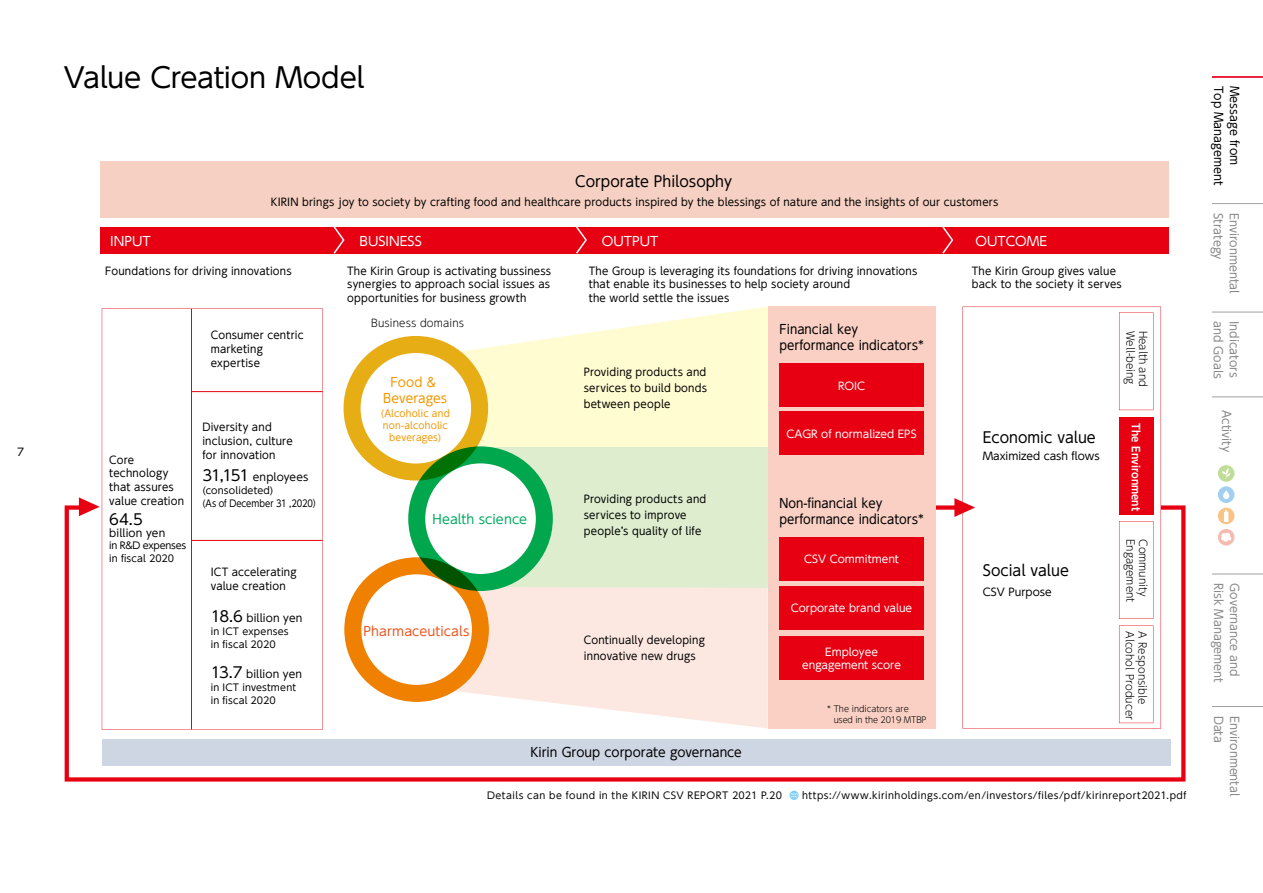
<style>
.page{position:relative;width:1263px;height:893px;background:#fff}
.page>*{position:absolute;margin:0;border:0;box-sizing:border-box;transform-origin:0 0}
.t1{font:27.6px "UD Shin Go Pro";letter-spacing:-.01em;color:#000}
.t2{font:14.85px "UD Shin Go C Oniz Pr 6";color:#000}
.t3{font:14.85px "UD Shin Go Pro";color:#000}
.t4{font:12.75px/15.9px "UD Shin Go C Oeiz Pr 6";color:#000}
.t5{font:12.75px "UD Shin Go C Oniz Pr 6";color:#000}
.t6{font:12.75px "UD Shin Go Pro";color:#fff}
.t7{font:12.75px "UD Shin Go Pro";letter-spacing:.01em;color:#ea5520}
.t8{font:12.75px/15.9px "UD Shin Go C Oniz Pr 6";letter-spacing:.005em;color:#f39700;text-align:center}
.t9{font:12.75px "UD Shin Go Pro";letter-spacing:.005em;color:#00a95f}
.t10{font:11.7px "UD Shin Go C Oniz Pr 6";color:#898989}
.t11{font:11.7px "UD Shin Go C Oniz Pr 6";color:#000}
.t12{font:10.65px/13.8px "UD Shin Go C Oniz Pr 6";letter-spacing:.015em;color:#000}
.t13{font:10.65px "UD Shin Go Pro";letter-spacing:.01em;color:#000}
.t14{font:300 10.65px "UD Shin Go C Oniz Pr 6";color:#000}
.t15{font:10.65px/12.8px "UD Shin Go Pro";color:#fff;text-align:center}
.t16{font:10.65px "UD Shin Go C Oniz Pr 6 De B";color:#fff}
.t17{font:9.6px "UD Shin Go Pro";letter-spacing:.05em;color:#000}
.t18{font:9.6px/12.8px "UD Shin Go Pro";letter-spacing:.03em;color:#000}
.t19{font:9.6px/11.7px "UD Shin Go C Oniz Pr 6";letter-spacing:.02em;color:#f39700;text-align:center}
.t20{font:9.6px/12.8px "UD Shin Go Pro";letter-spacing:.01em;color:#000}
.t21{font:9.6px/12.8px "UD Shin Go Pro";letter-spacing:-.015em;color:#000}
.t22{font:300 8.55px/10.6px "UD Shin Go C Oniz Pr 6";color:#000}
.s1{font-size:14.85px}
</style>
<div class="page">
<hr style="left:1212px;top:76px;width:51px;height:2px;background:#e60020">
<hr style="left:1212px;top:574px;width:51px;height:1px;background:#9fa0a0">
<hr style="left:1212px;top:706px;width:51px;height:1px;background:#9fa0a0">
<hr style="left:1212px;top:203px;width:51px;height:1px;background:#9fa0a0">
<hr style="left:1212px;top:312px;width:51px;height:1px;background:#9fa0a0">
<hr style="left:1212px;top:396px;width:51px;height:1px;background:#9fa0a0">
<div style="left:1218px;top:465px;width:16px;height:17px;background:#c0dd98;border-radius:50%"></div>
<div style="left:1218px;top:486px;width:16px;height:17px;background:#a0cfef;border-radius:50%"></div>
<div style="left:1218px;top:508px;width:16px;height:16px;background:#f9c385;border-radius:50%"></div>
<div style="left:1218px;top:529px;width:16px;height:16px;background:#f6bab0;border-radius:50%"></div>
<svg style="left:1222px;top:468px;width:9px;height:11px"></svg>
<svg style="left:1223px;top:490px;width:6px;height:9px"></svg>
<svg style="left:1224px;top:510px;width:4px;height:12px"></svg>
<svg style="left:1221px;top:533px;width:10px;height:9px"></svg>
<svg style="left:64px;top:503px;width:1122px;height:279px"></svg>
<svg style="left:383px;top:307px;width:385px;height:140px;fill:#fffcd1"></svg>
<div style="left:427px;top:447px;width:341px;height:141px;background:#ddedce"></div>
<svg style="left:379px;top:587px;width:389px;height:141px;fill:#fce8e1"></svg>
<div style="left:352px;top:344px;width:128px;height:128px;background:#fff;border-radius:50%"></div>
<div style="left:417px;top:455px;width:127px;height:127px;background:#fff;border-radius:50%"></div>
<div style="left:353px;top:566px;width:127px;height:127px;background:#fff;border-radius:50%"></div>
<div style="left:768px;top:307px;width:167px;height:422px;background:#f9d0c3"></div>
<svg style="left:962px;top:307px;width:199px;height:422px"></svg>
<div style="left:779px;top:363px;width:145px;height:44px;background:#e60012"></div>
<svg style="left:1119px;top:312px;width:34px;height:98px"></svg>
<svg style="left:1119px;top:625px;width:34px;height:98px"></svg>
<svg style="left:1119px;top:521px;width:34px;height:98px"></svg>
<div style="left:1119px;top:417px;width:34px;height:97px;background:#e60012"></div>
<div style="left:100px;top:162px;width:1069px;height:56px;background:#f6d0c2"></div>
<div style="left:100px;top:227px;width:1069px;height:26px;background:#e60012"></div>
<svg style="left:102px;top:308px;width:221px;height:422px"></svg>
<div style="left:102px;top:739px;width:1068px;height:27px;background:#ced6e3"></div>
<svg style="left:332px;top:227px;width:13px;height:27px"></svg>
<svg style="left:574px;top:227px;width:14px;height:27px"></svg>
<svg style="left:941px;top:227px;width:13px;height:27px"></svg>
<div style="left:779px;top:411px;width:145px;height:44px;background:#e60012"></div>
<div style="left:779px;top:537px;width:145px;height:43px;background:#e60012"></div>
<div style="left:779px;top:586px;width:145px;height:44px;background:#e60012"></div>
<div style="left:779px;top:636px;width:145px;height:44px;background:#e60012"></div>
<div style="left:344px;top:336px;width:144px;height:145px;border:17px solid #e6ad14;border-radius:50%"></div>
<div style="left:408px;top:446px;width:145px;height:145px;border:17px solid #00a74c;border-radius:50%"></div>
<div style="left:344px;top:557px;width:145px;height:145px;border:17px solid #ef8000;border-radius:50%"></div>
<svg style="left:954px;top:498px;width:21px;height:19px"></svg>
<svg style="left:79px;top:497px;width:21px;height:19px"></svg>
<hr style="left:191px;top:391px;width:132px;height:1px;background:#e60012">
<hr style="left:191px;top:540px;width:132px;height:1px;background:#e60012">
<hr style="left:191px;top:309px;width:1px;height:420px;background:#e60012">
<div style="left:790px;top:791px;width:8px;height:9px;border:1px solid #7ecef4;border-radius:50%"></div>
<div style="left:791px;top:791px;width:5px;height:9px;border:1px solid #7ecef4;border-radius:50%"></div>
<svg style="left:790px;top:791px;width:8px;height:8px"></svg>
<p class="t13" style="left:17px;top:443px;width:9px">7</p>
<h1 class="t1" style="left:64px;top:55px;width:302px">Value Creation Model</h1>
<h2 class="t2" style="left:575px;top:169px;width:158px">Corporate Philosophy</h2>
<p class="t12" style="left:271px;top:195px;width:729px">KIRIN brings joy to society by crafting food and healthcare products inspired by the blessings of nature and the insights of our customers</p>
<p class="t6" style="left:110px;top:230px;width:42px">INPUT</p>
<p class="t6" style="left:360px;top:230px;width:64px">BUSINESS</p>
<p class="t6" style="left:602px;top:230px;width:58px">OUTPUT</p>
<p class="t6" style="left:975px;top:230px;width:73px">OUTCOME</p>
<p class="t12" style="left:105px;top:263px;width:188px">Foundations for driving innovations</p>
<p class="t12" style="left:347px;top:263px;width:205px;text-align:justify">The Kirin Group is activating bussiness synergies to approach social issues as opportunities for business growth</p>
<p class="t12" style="left:589px;top:263px;width:330px">The Group is leveraging its foundations for driving innovations that enable its businesses to help society around<br>the world settle the issues</p>
<p class="t12" style="left:972px;top:263px;width:151px">The Kirin Group gives value back to the society it serves</p>
<p class="t14" style="left:371px;top:315px;width:94px">Business domains</p>
<p class="t4" style="left:779px;top:320px;width:146px">Financial key performance indicators*</p>
<p class="t12" style="left:211px;top:328px;width:94px">Consumer centric marketing expertise</p>
<p class="t14" style="left:1139px;top:331px;width:55px;rotate:90deg">Well-being</p>
<p class="t14" style="left:1152px;top:331px;width:57px;rotate:90deg">Health and</p>
<p class="t16" style="left:1144px;top:423px;width:89px;rotate:90deg">The Environment</p>
<p class="t14" style="left:1139px;top:539px;width:65px;rotate:90deg">Engagement</p>
<p class="t14" style="left:1152px;top:539px;width:59px;rotate:90deg">Community</p>
<p class="t14" style="left:1138px;top:631px;width:90px;rotate:90deg">Alcohol Producer</p>
<p class="t14" style="left:1151px;top:631px;width:74px;rotate:90deg">A Responsible</p>
<p class="t12" style="left:584px;top:363px;width:125px;line-height:15.9px;text-align:justify">Providing products and services to build bonds between people</p>
<p class="t8" style="left:383px;top:373px;width:65px">Food &amp;<br>Beverages</p>
<p class="t19" style="left:381px;top:407px;width:71px">(Alcoholic and non-alcoholic beverages)</p>
<p class="t15" style="left:838px;top:379px;width:29px">ROIC</p>
<p class="t15" style="left:786px;top:427px;width:132px">CAGR of normalized EPS</p>
<p class="t12" style="left:202px;top:420px;width:92px">Diversity and inclusion, culture for innovation</p>
<p class="t13" style="left:202px;top:469px;width:108px"><span class="s1">31,151</span> enployees</p>
<p class="t20" style="left:202px;top:484px;width:120px">(consolideted)<br>(As of December 31 ,2020）</p>
<h2 class="t2" style="left:983px;top:425px;width:114px">Economic value</h2>
<p class="t13" style="left:983px;top:447px;width:118px">Maximized cash flows</p>
<p class="t12" style="left:109px;top:452px;width:76px">Core technology that assures value creation</p>
<h2 class="t3" style="left:109px;top:507px;width:35px">64.5</h2>
<p class="t13" style="left:109px;top:524px;width:57px">billion yen</p>
<p class="t21" style="left:109px;top:539px;width:79px">in R&amp;D expenses in fiscal 2020</p>
<p class="t12" style="left:584px;top:490px;width:124px;line-height:15.9px">Providing products and services to improve peopleʼs quality of life</p>
<p class="t4" style="left:779px;top:495px;width:146px">Non-financial key performance indicators*</p>
<p class="t9" style="left:433px;top:509px;width:96px">Health science</p>
<p class="t15" style="left:804px;top:552px;width:96px">CSV Commitment</p>
<p class="t15" style="left:791px;top:601px;width:123px">Corporate brand value</p>
<p class="t15" style="left:802px;top:645px;width:100px">Employee engagement score</p>
<h2 class="t2" style="left:983px;top:558px;width:88px">Social value</h2>
<p class="t12" style="left:211px;top:564px;width:87px">ICT accelerating value creation</p>
<p class="t13" style="left:211px;top:609px;width:93px"><span class="s1">18.6</span> billion yen</p>
<p class="t18" style="left:211px;top:624px;width:79px">in ICT expenses in fiscal 2020</p>
<p class="t13" style="left:211px;top:666px;width:93px"><span class="s1">13.7</span> billion yen</p>
<p class="t18" style="left:211px;top:681px;width:87px">in ICT investment in fiscal 2020</p>
<p class="t13" style="left:983px;top:583px;width:70px">CSV Purpose</p>
<p class="t7" style="left:364px;top:621px;width:107px">Pharmaceuticals</p>
<p class="t12" style="left:584px;top:631px;width:122px;line-height:15.9px">Continually developing innovative new drugs</p>
<p class="t22" style="left:834px;top:703px;width:94px;text-indent:-6px">* The indicators are used in the 2019 MTBP</p>
<p class="t5" style="left:530px;top:742px;width:213px">Kirin Group corporate governance</p>
<p class="t17" style="left:487px;top:788px;width:701px">Details can be found in the KIRIN CSV REPORT 2021 P.20　　https://www.kirinholdings.com/en/investors/files/pdf/kirinreport2021.pdf</p>
<p class="t11" style="left:1228px;top:86px;width:101px;rotate:90deg">Top Management</p>
<p class="t11" style="left:1244px;top:86px;width:81px;rotate:90deg">Message from</p>
<p class="t10" style="left:1228px;top:213px;width:48px;rotate:90deg">Strategy</p>
<p class="t10" style="left:1243px;top:213px;width:82px;rotate:90deg">Environmental</p>
<p class="t10" style="left:1228px;top:321px;width:59px;rotate:90deg">and Goals</p>
<p class="t10" style="left:1243px;top:321px;width:58px;rotate:90deg">Indicators</p>
<p class="t10" style="left:1236px;top:410px;width:43px;rotate:90deg">Activity</p>
<p class="t10" style="left:1228px;top:583px;width:101px;rotate:90deg">Risk Management</p>
<p class="t10" style="left:1244px;top:583px;width:95px;rotate:90deg">Governance and</p>
<p class="t10" style="left:1228px;top:716px;width:29px;rotate:90deg">Data</p>
<p class="t10" style="left:1244px;top:716px;width:82px;rotate:90deg">Environmental</p>
</div>
